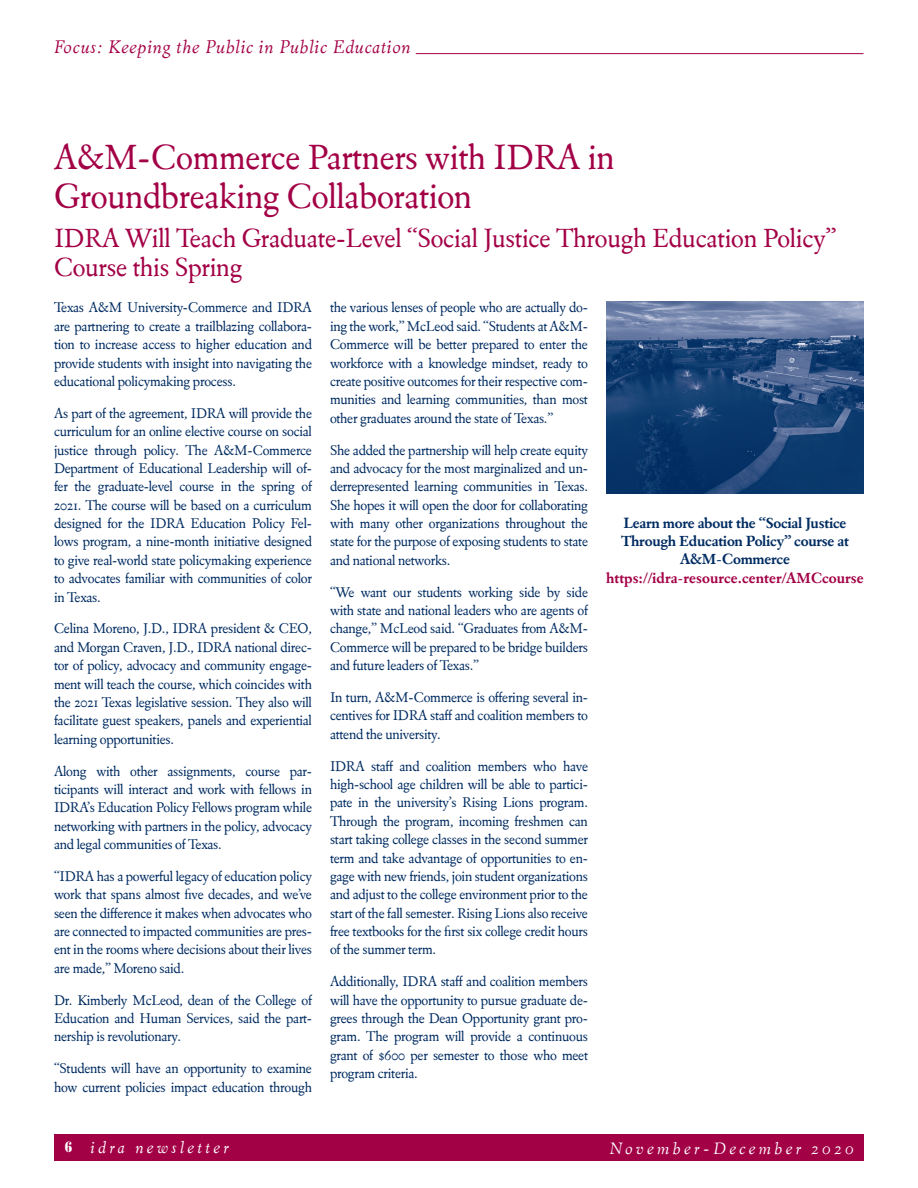
<style>
.page{position:relative;width:918px;height:1188px;background:#fff}
.page>*{position:absolute;margin:0;border:0;box-sizing:border-box;transform-origin:0 0}
.t1{font:36px "Eldorado Text";letter-spacing:-.01em;color:#a30146}
.t2{font:27px "Eldorado Text";letter-spacing:-.01em;color:#a30146}
.t3{font:italic 18.75px "Eldorado Text";letter-spacing:.04em;color:#a30146}
.t4{font:italic 16.8px "Eldorado Text";letter-spacing:.2em;color:#fff}
.Paragraph_Style_1{font:700 15px/18.3px "Eldorado Text";letter-spacing:-.02em;color:#002c62;text-align:center}
.Paragraph_Style_1-2{font:700 15px "Eldorado Text";color:#a30146}
.Paragraph_Style_1-3{font:14.4px/18.3px "Eldorado Text";letter-spacing:-.02em;color:#002c62;text-align:justify}
.s1{font-family:"Inflex MT Std";font-weight:700;font-style:normal;font-size:15px}
</style>
<div class="page">
<div style="left:54px;top:1134px;width:810px;height:27px;background:#a30146"></div>
<hr style="left:416px;top:53px;width:448px;height:1px;background:#a30146">
<img style="left:606px;top:301px;width:258px;height:192px">
<h3 class="t3" style="left:54px;top:36px;width:359px">Focus: Keeping the Public in Public Education</h3>
<p class="t1" style="left:54px;top:137px;width:562px">A&amp;M-Commerce Partners with IDRA in</p>
<p class="t1" style="left:54px;top:176px;width:420px">Groundbreaking Collaboration</p>
<p class="t2" style="left:54px;top:223px;width:784px">IDRA Will Teach Graduate-Level “Social Justice Through Education Policy”</p>
<p class="t2" style="left:54px;top:252px;width:190px">Course this Spring</p>
<p class="Paragraph_Style_1-3" style="left:54px;top:299px;width:260px">Texas A&amp;M University-Commerce and IDRA are partnering to create a trailblazing collabora&shy;tion to increase access to higher education and provide students with insight into navigating the educational policymaking process.</p>
<p class="Paragraph_Style_1-3" style="left:54px;top:404px;width:260px">As part of the agreement, IDRA will provide the curriculum for an online elective course on social justice through policy. The A&amp;M-Commerce Department of Educational Leadership will of&shy;fer the graduate-level course in the spring of 2021. The course will be based on a curriculum designed for the IDRA Education Policy Fel&shy;lows program, a nine-month initiative designed to give real-world state policymaking experience to advocates familiar with communities of color in Texas.</p>
<p class="Paragraph_Style_1-3" style="left:54px;top:620px;width:260px">Celina Moreno, J.D., IDRA president &amp; CEO, and Morgan Craven, J.D., IDRA national direc&shy;tor of policy, advocacy and community engage&shy;ment will teach the course, which coincides with the 2021 Texas legislative session. They also will facilitate guest speakers, panels and experiential learning opportunities.</p>
<p class="Paragraph_Style_1-3" style="left:54px;top:762px;width:260px">Along with other assignments, course par&shy;ticipants will interact and work with fellows in IDRA’s Education Policy Fellows program while networking with partners in the policy, advocacy and legal communities of Texas.</p>
<p class="Paragraph_Style_1-3" style="left:54px;top:867px;width:260px">“IDRA has a powerful legacy of education policy work that spans almost five decades, and we’ve seen the difference it makes when advocates who are connected to impacted communities are pres&shy;ent in the rooms where decisions about their lives are made,” Moreno said.</p>
<p class="Paragraph_Style_1-3" style="left:54px;top:991px;width:260px">Dr. Kimberly McLeod, dean of the College of Education and Human Services, said the part&shy;nership is revolutionary.</p>
<p class="Paragraph_Style_1-3" style="left:54px;top:1060px;width:260px">“Students will have an opportunity to examine how current policies impact education through</p>
<p class="Paragraph_Style_1-3" style="left:330px;top:299px;width:260px">the various lenses of people who are actually do&shy;ing the work,” McLeod said. “Students at A&amp;M-Commerce will be better prepared to enter the workforce with a knowledge mindset, ready to create positive outcomes for their respective com&shy;munities and learning communities, than most other graduates around the state of Texas.”</p>
<p class="Paragraph_Style_1-3" style="left:330px;top:441px;width:260px">She added the partnership will help create equity and advocacy for the most marginalized and un&shy;derrepresented learning communities in Texas.<br>She hopes it will open the door for collaborating with many other organizations throughout the state for the purpose of exposing students to state and national networks.</p>
<p class="Paragraph_Style_1-3" style="left:330px;top:583px;width:260px">“We want our students working side by side with state and national leaders who are agents of change,” McLeod said. “Graduates from A&amp;M-Commerce will be prepared to be bridge builders and future leaders of Texas.”</p>
<p class="Paragraph_Style_1-3" style="left:330px;top:688px;width:260px">In turn, A&amp;M-Commerce is offering several in&shy;centives for IDRA staff and coalition members to attend the university.</p>
<p class="Paragraph_Style_1-3" style="left:330px;top:757px;width:260px">IDRA staff and coalition members who have high-school age children will be able to partici&shy;pate in the university’s Rising Lions program.<br>Through the program, incoming freshmen can start taking college classes in the second summer term and take advantage of opportunities to en&shy;gage with new friends, join student organizations and adjust to the college environment prior to the start of the fall semester. Rising Lions also receive free textbooks for the first six college credit hours of the summer term.</p>
<p class="Paragraph_Style_1-3" style="left:330px;top:973px;width:260px">Additionally, IDRA staff and coalition members will have the opportunity to pursue graduate de&shy;grees through the Dean Opportunity grant pro&shy;gram. The program will provide a continuous grant of $600 per semester to those who meet program criteria.</p>
<p class="Paragraph_Style_1" style="left:621px;top:514px;width:229px">Learn more about the “Social Justice<br>Through Education Policy” course at<br>A&amp;M-Commerce</p>
<p class="Paragraph_Style_1-2" style="left:606px;top:569px;width:259px">https://idra-resource.center/AMCcourse</p>
<p class="t4" style="left:65px;top:1138px;width:166px"><span class="s1">6</span> idra newsletter</p>
<p class="t4" style="left:610px;top:1139px;width:246px">November-December 2020</p>
</div>
